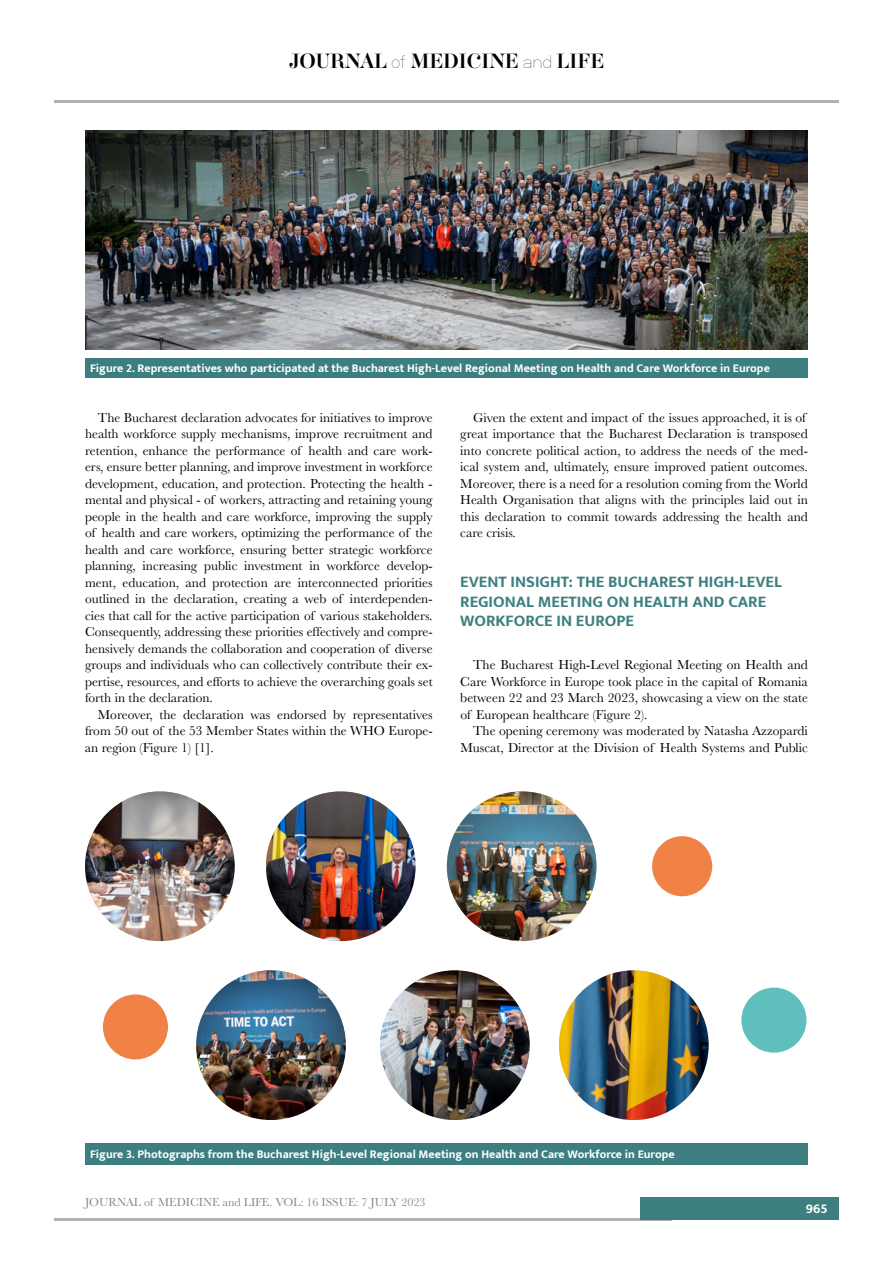
<style>
.page{position:relative;width:893px;height:1263px;background:#fff}
.page>*{position:absolute;margin:0;border:0;box-sizing:border-box;transform-origin:0 0}
.t1{font:18px "Aker Brygge Display";color:#000}
.t2{font:700 16.5px/19.8px "Mukta";color:#3d7f80}
.t3{font:13.5px/16.5px "Baskerville";color:#000;text-align:justify}
.t4{font:700 13.5px "Mukta";color:#fff}
.t5{font:700 12px "Mukta";color:#fff}
.t6{font:12px "Baskerville";color:#878787}
.s1{font-family:"Neubau Grotesk Lei"}
</style>
<div class="page">
<hr style="left:54px;top:1218px;width:618px;height:2px;background:#b3b2b2">
<div style="left:641px;top:1198px;width:198px;height:22px;background:#3d7f80"></div>
<hr style="left:54px;top:100px;width:785px;height:2px;background:#b3b2b2">
<div style="left:85px;top:1143px;width:723px;height:21px;background:#3d7f80"></div>
<img style="left:266px;top:791px;width:150px;height:150px;border-radius:75px">
<img style="left:85px;top:791px;width:150px;height:150px;border-radius:75px">
<img style="left:447px;top:791px;width:149px;height:150px;border-radius:75px">
<img style="left:196px;top:970px;width:150px;height:150px;border-radius:75px">
<div style="left:741px;top:987px;width:65px;height:66px;background:#5ebfbc;border-radius:50%"></div>
<div style="left:103px;top:994px;width:65px;height:65px;background:#f08245;border-radius:50%"></div>
<div style="left:652px;top:836px;width:60px;height:60px;background:#f08245;border-radius:50%"></div>
<img style="left:559px;top:970px;width:150px;height:150px;border-radius:75px">
<img style="left:380px;top:970px;width:150px;height:150px;border-radius:75px">
<img style="left:85px;top:131px;width:723px;height:219px">
<div style="left:85px;top:358px;width:723px;height:20px;background:#3d7f80"></div>
<h1 class="t1" style="left:289px;top:49px;width:317px">JOURNAL <span class="s1">of</span> MEDICINE <span class="s1">and</span> LIFE</h1>
<p class="t5" style="left:90px;top:361px;width:681px">Figure 2. Representatives who participated at the Bucharest High-Level Regional Meeting on Health and Care Workforce in Europe</p>
<p class="t3" style="left:85px;top:409px;width:349px;text-indent:13px">The Bucharest declaration advocates for initiatives to improve health workforce supply mechanisms, improve recruitment and retention, enhance the performance of health and care work&shy;ers, ensure better planning, and improve investment in workforce development, education, and protection. Protecting the health - mental and physical - of workers, attracting and retaining young people in the health and care workforce, improving the supply of health and care workers, optimizing the performance of the health and care workforce, ensuring better strategic workforce planning, increasing public investment in workforce develop&shy;ment, education, and protection are interconnected priorities outlined in the declaration, creating a web of interdependen&shy;cies that call for the active participation of various stakeholders.<br>Consequently, addressing these priorities effectively and compre&shy;hensively demands the collaboration and cooperation of diverse groups and individuals who can collectively contribute their ex&shy;pertise, resources, and efforts to achieve the overarching goals set forth in the declaration.</p>
<p class="t3" style="left:85px;top:706px;width:349px;text-indent:13px">Moreover, the declaration was endorsed by representatives from 50 out of the 53 Member States within the WHO Europe&shy;an region (Figure 1) [1].</p>
<p class="t3" style="left:460px;top:409px;width:349px;text-align:left;text-indent:13px">Given the extent and impact of the issues approached, it is of great importance that the Bucharest Declaration is transposed into concrete political action, to address the needs of the med&shy;ical system and, ultimately, ensure improved patient outcomes.<br>Moreover, there is a need for a resolution coming from the World Health Organisation that aligns with the principles laid out in this declaration to commit towards addressing the health and care crisis.</p>
<p class="t2" style="left:460px;top:571px;width:323px">EVENT INSIGHT: THE BUCHAREST HIGH-LEVEL<br>REGIONAL MEETING ON HEALTH AND CARE<br>WORKFORCE IN EUROPE</p>
<p class="t3" style="left:460px;top:657px;width:349px;text-indent:13px">The Bucharest High-Level Regional Meeting on Health and Care Workforce in Europe took place in the capital of Romania between 22 and 23 March 2023, showcasing a view on the state of European healthcare (Figure 2).</p>
<p class="t3" style="left:460px;top:723px;width:349px;text-align:right">The opening ceremony was moderated by Natasha Azzopardi<br>Muscat, Director at the Division of Health Systems and Public</p>
<p class="t5" style="left:90px;top:1147px;width:586px">Figure 3. Photographs from the Bucharest High-Level Regional Meeting on Health and Care Workforce in Europe</p>
<p class="t6" style="left:85px;top:1195px;width:342px">JOURNAL of MEDICINE and LIFE. VOL: 16 ISSUE: 7 JULY 2023</p>
<p class="t4" style="left:806px;top:1200px;width:23px">965</p>
</div>
